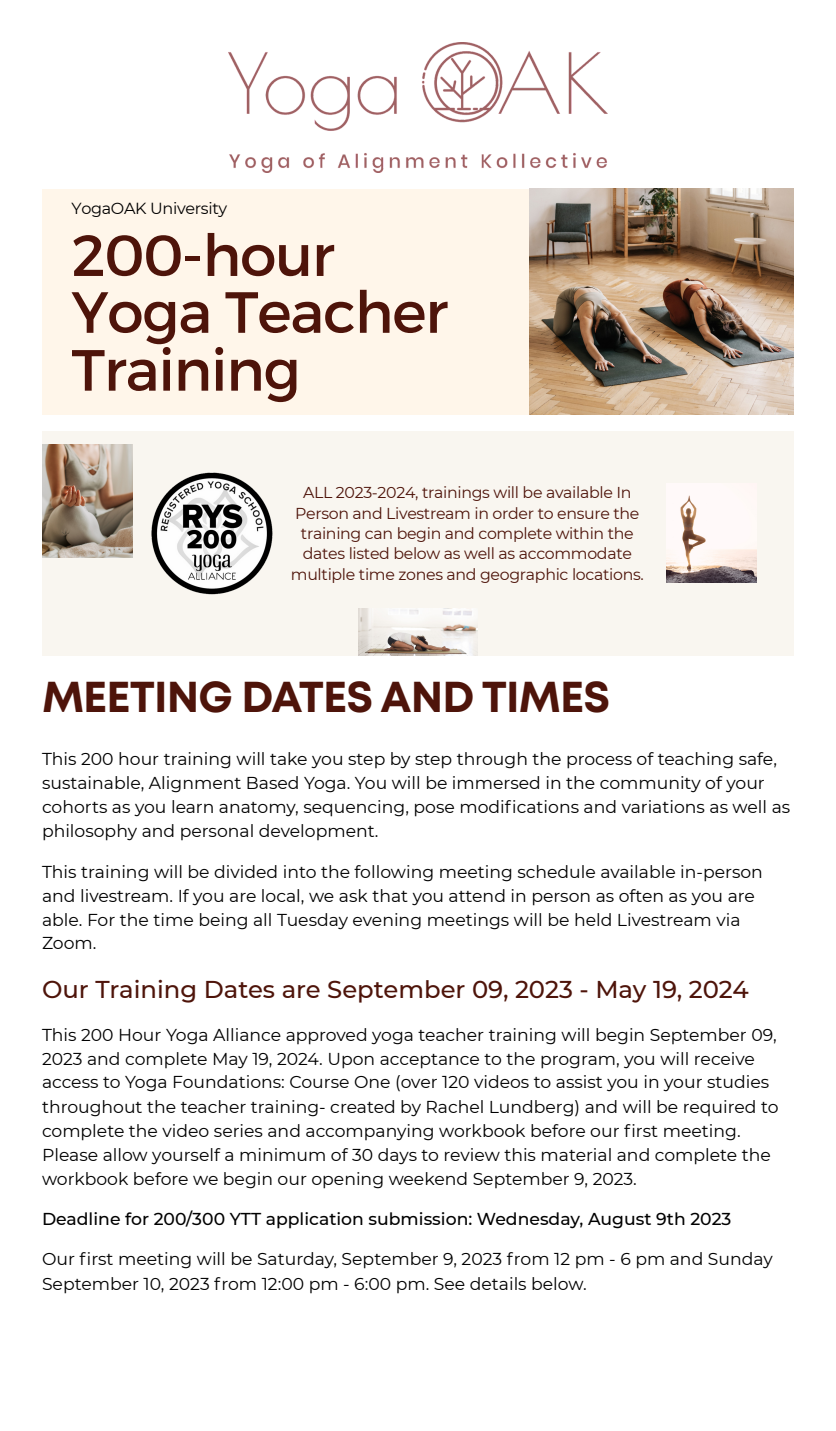
<style>
.page{position:relative;width:836px;height:1431px;background:#fff}
.page>*{position:absolute;margin:0;border:0;box-sizing:border-box;transform-origin:0 0}
.t1{font:57.9px/57.9px "Montserrat";letter-spacing:-.02em;color:#4e140a}
.t2{font:700 43.2px "Mont";letter-spacing:-.02em;color:#4e140a}
.t3{font:500 24.3px "Montserrat";color:#4e140a}
.t4{font:17.25px/24px "Montserrat";color:#000}
.t5{font:500 17.25px "Montserrat";color:#000}
.t6{font:16.05px "Montserrat";letter-spacing:-.02em;color:#000}
.t7{font:15.75px/20.4px "Montserrat";letter-spacing:-.02em;color:#4e140a;text-align:center}
</style>
<div class="page">
<img style="left:228px;top:42px;width:379px;height:131px">
<div style="left:42px;top:189px;width:751px;height:225px;background:#fff6ea"></div>
<img style="left:529px;top:189px;width:264px;height:225px">
<div style="left:42px;top:431px;width:751px;height:225px;background:#f9f6f0"></div>
<img style="left:42px;top:445px;width:90px;height:112px">
<img style="left:359px;top:608px;width:118px;height:48px">
<img style="left:666px;top:495px;width:90px;height:87px">
<img style="left:132px;top:466px;width:141px;height:129px">
<p class="t6" style="left:71px;top:198px;width:157px">YogaOAK University</p>
<p class="t1" style="left:71px;top:224px;width:265px">200-hour</p>
<p class="t1" style="left:71px;top:280px;width:378px">Yoga Teacher<br>Training</p>
<p class="t7" style="left:291px;top:482px;width:354px">ALL 2023-2024, trainings will be available In Person and Livestream in order to ensure the training can begin and complete within the dates listed below as well as accommodate multiple time zones and geographic locations.</p>
<p class="t2" style="left:42px;top:681px;width:569px">MEETING DATES AND TIMES</p>
<p class="t4" style="left:42px;top:747px;width:749px">This 200 hour training will take you step by step through the process of teaching safe, sustainable, Alignment Based Yoga. You will be immersed in the community of your cohorts as you learn anatomy, sequencing, pose modifications and variations as well as philosophy and personal development.</p>
<p class="t4" style="left:42px;top:859px;width:722px">This training will be divided into the following meeting schedule available in-person and livestream. If you are local, we ask that you attend in person as often as you are able. For the time being all Tuesday evening meetings will be held Livestream via Zoom.</p>
<p class="t3" style="left:42px;top:975px;width:708px">Our Training Dates are September 09, 2023 - May 19, 2024</p>
<p class="t4" style="left:42px;top:1022px;width:738px">This 200 Hour Yoga Alliance approved yoga teacher training will begin September 09, 2023 and complete May 19, 2024. Upon acceptance to the program, you will receive access to Yoga Foundations: Course One (over 120 videos to assist you in your studies throughout the teacher training- created by Rachel Lundberg) and will be required to complete the video series and accompanying workbook before our fi rst meeting.<br>Please allow yourself a minimum of 30 days to review this material and complete the workbook before we begin our opening weekend September 9, 2023.</p>
<p class="t5" style="left:42px;top:1208px;width:691px">Deadline for 200/300 YTT application submission: Wednesday, August 9th 2023</p>
<p class="t4" style="left:42px;top:1247px;width:732px">Our fi rst meeting will be Saturday, September 9, 2023 from 12 pm - 6 pm and Sunday<br>September 10, 2023 from 12:00 pm - 6:00 pm. See details below.</p>
</div>
